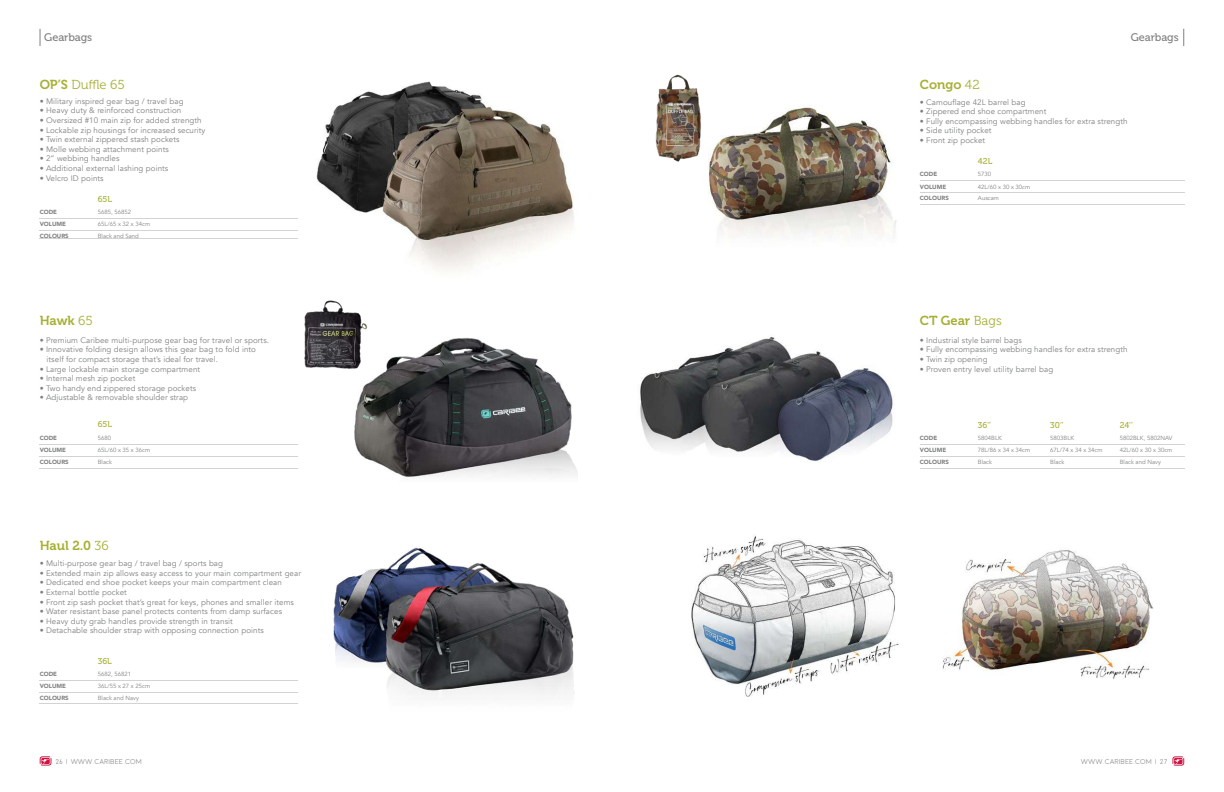
<style>
.page{position:relative;width:1224px;height:792px;background:#fff}
.page>*{position:absolute;margin:0;border:0;box-sizing:border-box;transform-origin:0 0}
.t1{font:13px "Museo 700";color:#a7b034}
.t2{font:13px "Museo 300";color:#a7b034}
.t3{font:11px "Museo 500";letter-spacing:-.005em;color:#7f8080}
.t4{font:8.5px "Museo 500";color:#a7b034}
.t5{font:8px/9.6px "Avenir";letter-spacing:.01em;color:#7f8080}
.t6{font:300 7px "Moon";color:#7f7f80}
.t7{font:6px "Avenir";color:#7f8080}
.t8{font:900 6px "Avenir";color:#7f8080}
.s1{font-family:"Museo 700"}
.s2{font-family:"Museo 300"}
</style>
<div class="page">
<img style="left:316px;top:81px;width:258px;height:190px">
<img style="left:333px;top:547px;width:242px;height:148px">
<img style="left:355px;top:338px;width:223px;height:141px">
<img style="left:304px;top:300px;width:66px;height:73px">
<svg style="left:40px;top:29px;width:1px;height:17px"></svg>
<hr style="left:40px;top:680px;width:258px;height:1px;background:#d1d3d4">
<hr style="left:40px;top:692px;width:258px;height:1px;background:#d1d3d4">
<hr style="left:40px;top:704px;width:258px;height:1px;background:#d1d3d4">
<hr style="left:40px;top:218px;width:258px;height:1px;background:#d1d3d4">
<hr style="left:40px;top:444px;width:258px;height:1px;background:#d1d3d4">
<hr style="left:40px;top:230px;width:258px;height:1px;background:#d1d3d4">
<hr style="left:40px;top:456px;width:258px;height:1px;background:#d1d3d4">
<hr style="left:40px;top:238px;width:258px;height:1px;background:#d1d3d4">
<hr style="left:40px;top:468px;width:258px;height:1px;background:#d1d3d4">
<svg style="left:40px;top:756px;width:11px;height:10px"></svg>
<img style="left:640px;top:337px;width:253px;height:125px">
<svg style="left:1183px;top:29px;width:1px;height:17px"></svg>
<hr style="left:920px;top:444px;width:264px;height:1px;background:#d1d3d4">
<hr style="left:920px;top:456px;width:264px;height:1px;background:#d1d3d4">
<hr style="left:920px;top:468px;width:264px;height:1px;background:#d1d3d4">
<svg style="left:1172px;top:756px;width:12px;height:10px"></svg>
<img style="left:676px;top:107px;width:220px;height:131px">
<img style="left:942px;top:550px;width:211px;height:129px">
<img style="left:655px;top:74px;width:50px;height:87px">
<hr style="left:920px;top:180px;width:264px;height:1px;background:#d1d3d4">
<hr style="left:920px;top:192px;width:264px;height:1px;background:#d1d3d4">
<hr style="left:920px;top:204px;width:264px;height:1px;background:#d1d3d4">
<img style="left:691px;top:535px;width:208px;height:162px">
<h2 class="t3" style="left:44px;top:31px;width:49px">Gearbags</h2>
<h1 class="t2" style="left:40px;top:77px;width:87px"><span class="s1">OP’S</span> Duffle 65</h1>
<p class="t5" style="left:40px;top:96px;width:146px">• Military inspired gear bag / travel bag</p>
<p class="t5" style="left:40px;top:106px;width:143px">• Heavy duty &amp; reinforced construction</p>
<p class="t5" style="left:40px;top:116px;width:164px">• Oversized #10 main zip for added strength</p>
<p class="t5" style="left:40px;top:125px;width:167px">• Lockable zip housings for increased security</p>
<p class="t5" style="left:40px;top:135px;width:141px">• Twin external zippered stash pockets</p>
<p class="t5" style="left:40px;top:144px;width:131px">• Molle webbing attachment points</p>
<p class="t5" style="left:40px;top:154px;width:81px">• 2” webbing handles</p>
<p class="t5" style="left:40px;top:164px;width:130px">• Additional external lashing points</p>
<p class="t5" style="left:40px;top:173px;width:66px">• Velcro ID points</p>
<p class="t4" style="left:98px;top:195px;width:16px">65L</p>
<p class="t8" style="left:40px;top:207px;width:19px">CODE</p>
<p class="t7" style="left:98px;top:208px;width:35px">5685, 56852</p>
<p class="t8" style="left:40px;top:219px;width:28px">VOLUME</p>
<p class="t7" style="left:98px;top:221px;width:54px">65L/65 x 32 x 34cm</p>
<p class="t8" style="left:40px;top:231px;width:31px">COLOURS</p>
<p class="t7" style="left:98px;top:233px;width:43px">Black and Sand</p>
<h1 class="t1" style="left:40px;top:313px;width:55px">Hawk <span class="s2">65</span></h1>
<p class="t5" style="left:40px;top:335px;width:231px">• Premium Caribee multi-purpose gear bag for travel or sports.</p>
<p class="t5" style="left:47px;top:345px;width:211px;text-indent:-7px">• Innovative folding design allows this gear bag to fold into itself for compact storage that’s ideal for travel.</p>
<p class="t5" style="left:40px;top:364px;width:162px">• Large lockable main storage compartment</p>
<p class="t5" style="left:40px;top:374px;width:97px">• Internal mesh zip pocket</p>
<p class="t5" style="left:40px;top:383px;width:158px">• Two handy end zippered storage pockets</p>
<p class="t5" style="left:40px;top:393px;width:150px">• Adjustable &amp; removable shoulder strap</p>
<p class="t4" style="left:98px;top:420px;width:16px">65L</p>
<p class="t8" style="left:40px;top:433px;width:19px">CODE</p>
<p class="t7" style="left:98px;top:434px;width:15px">5680</p>
<p class="t8" style="left:40px;top:445px;width:28px">VOLUME</p>
<p class="t7" style="left:98px;top:447px;width:54px">65L/60 x 35 x 36cm</p>
<p class="t8" style="left:40px;top:457px;width:31px">COLOURS</p>
<p class="t7" style="left:98px;top:459px;width:16px">Black</p>
<h1 class="t1" style="left:40px;top:539px;width:71px">Haul 2.0 <span class="s2">36</span></h1>
<p class="t5" style="left:40px;top:559px;width:185px">• Multi-purpose gear bag / travel bag / sports bag</p>
<p class="t5" style="left:40px;top:568px;width:263px">• Extended main zip allows easy access to your main compartment gear</p>
<p class="t5" style="left:40px;top:578px;width:244px">• Dedicated end shoe pocket keeps your main compartment clean</p>
<p class="t5" style="left:40px;top:588px;width:89px">• External bottle pocket</p>
<p class="t5" style="left:40px;top:597px;width:256px">• Front zip sash pocket that’s great for keys, phones and smaller items</p>
<p class="t5" style="left:40px;top:607px;width:244px">• Water resistant base panel protects contents from damp surfaces</p>
<p class="t5" style="left:40px;top:616px;width:195px">• Heavy duty grab handles provide strength in transit</p>
<p class="t5" style="left:40px;top:626px;width:226px">• Detachable shoulder strap with opposing connection points</p>
<p class="t8" style="left:40px;top:669px;width:19px">CODE</p>
<p class="t7" style="left:98px;top:670px;width:35px">5682, 56821</p>
<p class="t8" style="left:40px;top:692px;width:31px">COLOURS</p>
<p class="t7" style="left:98px;top:694px;width:43px">Black and Navy</p>
<p class="t4" style="left:98px;top:656px;width:16px">36L</p>
<p class="t8" style="left:40px;top:681px;width:28px">VOLUME</p>
<p class="t7" style="left:98px;top:683px;width:54px">36L/55 x 27 x 25cm</p>
<p class="t6" style="left:55px;top:758px;width:88px">26 | WWW.CARIBEE.COM</p>
<h1 class="t1" style="left:920px;top:77px;width:62px">Congo <span class="s2">42</span></h1>
<h2 class="t3" style="left:1131px;top:31px;width:49px">Gearbags</h2>
<p class="t5" style="left:920px;top:97px;width:107px">• Camouflage 42L barrel bag</p>
<p class="t5" style="left:920px;top:107px;width:128px">• Zippered end shoe compartment</p>
<p class="t5" style="left:920px;top:116px;width:209px">• Fully encompassing webbing handles for extra strength</p>
<p class="t5" style="left:920px;top:126px;width:73px">• Side utility pocket</p>
<p class="t5" style="left:920px;top:135px;width:67px">• Front zip pocket</p>
<p class="t8" style="left:920px;top:169px;width:19px">CODE</p>
<p class="t8" style="left:920px;top:193px;width:31px">COLOURS</p>
<p class="t4" style="left:978px;top:156px;width:16px">42L</p>
<p class="t7" style="left:978px;top:170px;width:15px">5730</p>
<p class="t7" style="left:978px;top:194px;width:23px">Auscam</p>
<p class="t8" style="left:920px;top:181px;width:28px">VOLUME</p>
<p class="t7" style="left:978px;top:183px;width:54px">42L/60 x 30 x 30cm</p>
<h1 class="t1" style="left:920px;top:313px;width:83px">CT Gear <span class="s2">Bags</span></h1>
<p class="t5" style="left:920px;top:335px;width:104px">• Industrial style barrel bags</p>
<p class="t5" style="left:920px;top:345px;width:209px">• Fully encompassing webbing handles for extra strength</p>
<p class="t5" style="left:920px;top:355px;width:69px">• Twin zip opening</p>
<p class="t5" style="left:920px;top:364px;width:135px">• Proven entry level utility barrel bag</p>
<p class="t4" style="left:978px;top:420px;width:15px">36’’</p>
<p class="t4" style="left:1050px;top:420px;width:15px">30’’</p>
<p class="t4" style="left:1120px;top:420px;width:15px">24’’</p>
<p class="t8" style="left:920px;top:433px;width:19px">CODE</p>
<p class="t7" style="left:978px;top:434px;width:25px">5804BLK</p>
<p class="t7" style="left:1050px;top:434px;width:25px">5803BLK</p>
<p class="t7" style="left:1120px;top:434px;width:54px">5802BLK, 5802NAV</p>
<p class="t8" style="left:920px;top:445px;width:28px">VOLUME</p>
<p class="t8" style="left:920px;top:457px;width:31px">COLOURS</p>
<p class="t7" style="left:978px;top:447px;width:54px">78L/86 x 34 x 34cm</p>
<p class="t7" style="left:978px;top:458px;width:16px">Black</p>
<p class="t7" style="left:1050px;top:447px;width:54px">67L/74 x 34 x 34cm</p>
<p class="t7" style="left:1050px;top:458px;width:16px">Black</p>
<p class="t7" style="left:1120px;top:447px;width:54px">42L/60 x 30 x 30cm</p>
<p class="t7" style="left:1120px;top:458px;width:43px">Black and Navy</p>
<p class="t6" style="left:1081px;top:758px;width:88px">WWW.CARIBEE.COM | 27</p>
</div>
